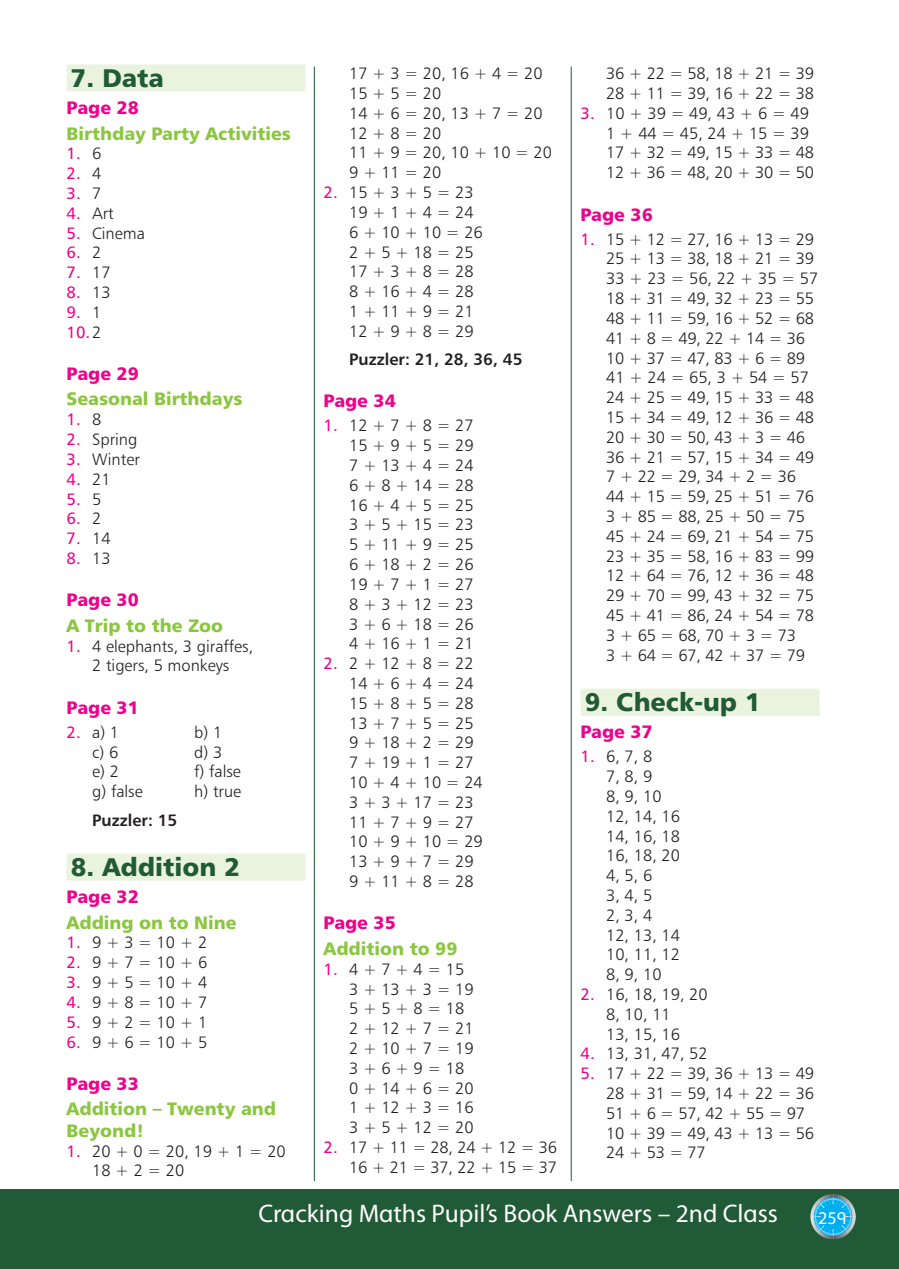
<style>
.page{position:relative;width:899px;height:1269px;background:#fff}
.page>*{position:absolute;margin:0;border:0;box-sizing:border-box;transform-origin:0 0}
.t1{font:25.5px "GHI Myriad";color:#fff}
.Questions_heading{font:25.5px "Humanist 777 BT Black B";color:#205a36}
.t2{font:18px/21.3px "Humanist 777 BT Black B";color:#8bc640}
.Page_no{font:18px "Humanist 777 BT Black B";color:#ed028c}
.Folio{font:18px "GHI Myriad";color:#fff}
.t3{font:16.5px/19.8px "Humanist 777 BT Light B";color:#231f20}
.t4{font:16.5px "Humanist 777 BT Roman B";color:#ed028c}
.t5{font:16.5px "Humanist 777 BT Bold B";color:#231f20}
.s1{font-family:"Humanist 777 BT Light B";color:#231f20}
.s2{font-family:"Humanist 777 BT Roman B";color:#ed028c}
</style>
<div class="page">
<hr style="left:0;top:1189px;width:3px;height:80px;background:#205a36">
<div style="left:3px;top:1189px;width:896px;height:80px;background:#205a36"></div>
<svg style="left:810px;top:1194px;width:45px;height:45px"></svg>
<hr style="left:314px;top:67px;width:1px;height:1114px;background:#205a36">
<hr style="left:571px;top:67px;width:1px;height:1114px;background:#205a36">
<div style="left:67px;top:64px;width:239px;height:27px;background:#eaf3de"></div>
<div style="left:67px;top:853px;width:239px;height:27px;background:#eaf3de"></div>
<div style="left:580px;top:688px;width:239px;height:27px;background:#eaf3de"></div>
<p class="Questions_heading" style="left:71px;top:62px;width:95px">7. Data</p>
<p class="Page_no" style="left:67px;top:96px;width:74px">Page 28</p>
<p class="t2" style="left:67px;top:122px;width:226px">Birthday Party Activities</p>
<p class="t4" style="left:67px;top:143px;width:36px">1. <span class="s1">6</span></p>
<p class="t4" style="left:67px;top:163px;width:36px">2. <span class="s1">4</span></p>
<p class="t4" style="left:67px;top:183px;width:36px">3. <span class="s1">7</span></p>
<p class="t3" style="left:67px;top:203px;width:49px"><span class="s2">4.</span> Art</p>
<p class="t3" style="left:67px;top:223px;width:80px"><span class="s2">5.</span> Cinema</p>
<p class="t4" style="left:67px;top:242px;width:36px">6. <span class="s1">2</span></p>
<p class="t4" style="left:67px;top:262px;width:45px">7. <span class="s1">17</span></p>
<p class="t4" style="left:67px;top:282px;width:45px">8. <span class="s1">13</span></p>
<p class="t4" style="left:67px;top:302px;width:36px">9. <span class="s1">1</span></p>
<p class="t4" style="left:67px;top:321px;width:36px">10.<span class="s1">2</span></p>
<p class="Page_no" style="left:67px;top:362px;width:74px">Page 29</p>
<p class="t2" style="left:67px;top:388px;width:177px">Seasonal Birthdays</p>
<p class="t4" style="left:67px;top:409px;width:36px">1. <span class="s1">8</span></p>
<p class="t3" style="left:67px;top:429px;width:72px"><span class="s2">2.</span> Spring</p>
<p class="t3" style="left:67px;top:449px;width:75px"><span class="s2">3.</span> Winter</p>
<p class="t4" style="left:67px;top:469px;width:45px">4. <span class="s1">21</span></p>
<p class="t4" style="left:67px;top:488px;width:36px">5. <span class="s1">5</span></p>
<p class="t4" style="left:67px;top:508px;width:36px">6. <span class="s1">2</span></p>
<p class="t4" style="left:67px;top:528px;width:45px">7. <span class="s1">14</span></p>
<p class="t4" style="left:67px;top:548px;width:45px">8. <span class="s1">13</span></p>
<p class="Page_no" style="left:67px;top:588px;width:74px">Page 30</p>
<p class="t2" style="left:67px;top:614px;width:158px">A Trip to the Zoo</p>
<p class="t3" style="left:67px;top:636px;width:188px;text-align:center"><span class="s2">1.</span> 4 elephants, 3 giraffes,<br>2 tigers, 5 monkeys</p>
<p class="Page_no" style="left:67px;top:696px;width:74px">Page 31</p>
<p class="t3" style="left:67px;top:722px;width:54px"><span class="s2">2.</span> a) 1</p>
<p class="t3" style="left:194px;top:722px;width:30px">b) 1</p>
<p class="t3" style="left:92px;top:741px;width:28px">c) 6</p>
<p class="t3" style="left:194px;top:741px;width:30px">d) 3</p>
<p class="t3" style="left:92px;top:761px;width:28px">e) 2</p>
<p class="t3" style="left:194px;top:761px;width:48px">f) false</p>
<p class="t3" style="left:92px;top:781px;width:52px">g) false</p>
<p class="t3" style="left:194px;top:781px;width:48px">h) true</p>
<p class="t5" style="left:92px;top:809px;width:87px">Puzzler: 15</p>
<p class="Questions_heading" style="left:71px;top:851px;width:171px">8. Addition 2</p>
<p class="Page_no" style="left:67px;top:885px;width:74px">Page 32</p>
<p class="t2" style="left:67px;top:911px;width:171px">Adding on to Nine</p>
<p class="t3" style="left:67px;top:932px;width:142px"><span class="s2">1.</span> 9 + 3 = 10 + 2</p>
<p class="t3" style="left:67px;top:952px;width:142px"><span class="s2">2.</span> 9 + 7 = 10 + 6</p>
<p class="t3" style="left:67px;top:972px;width:142px"><span class="s2">3.</span> 9 + 5 = 10 + 4</p>
<p class="t3" style="left:67px;top:992px;width:142px"><span class="s2">4.</span> 9 + 8 = 10 + 7</p>
<p class="t3" style="left:67px;top:1011px;width:142px"><span class="s2">5.</span> 9 + 2 = 10 + 1</p>
<p class="t3" style="left:67px;top:1031px;width:142px"><span class="s2">6.</span> 9 + 6 = 10 + 5</p>
<p class="Page_no" style="left:67px;top:1072px;width:74px">Page 33</p>
<p class="t2" style="left:67px;top:1098px;width:211px">Addition – Twenty and<br>Beyond!</p>
<p class="t3" style="left:92px;top:1140px;width:195px;text-indent:-26px"><span class="s2">1.</span> 20 + 0 = 20, 19 + 1 = 20<br>18 + 2 = 20</p>
<p class="t3" style="left:349px;top:63px;width:195px">17 + 3 = 20, 16 + 4 = 20<br>15 + 5 = 20</p>
<p class="t3" style="left:349px;top:103px;width:195px">14 + 6 = 20, 13 + 7 = 20<br>12 + 8 = 20</p>
<p class="t3" style="left:349px;top:143px;width:204px">11 + 9 = 20, 10 + 10 = 20<br>9 + 11 = 20</p>
<p class="t3" style="left:349px;top:182px;width:135px;text-indent:-26px"><span class="s2">2.</span> 15 + 3 + 5 = 23<br>19 + 1 + 4 = 24<br>6 + 10 + 10 = 26<br>2 + 5 + 18 = 25</p>
<p class="t3" style="left:349px;top:261px;width:126px;text-align:justify">17 + 3 + 8 = 28<br>8 + 16 + 4 = 28<br>1 + 11 + 9 = 21<br>12 + 9 + 8 = 29</p>
<p class="t5" style="left:349px;top:349px;width:175px">Puzzler: 21, 28, 36, 45</p>
<p class="Page_no" style="left:324px;top:389px;width:74px">Page 34</p>
<p class="t3" style="left:349px;top:415px;width:126px;text-align:justify;text-indent:-26px"><span class="s2">1.</span> 12 + 7 + 8 = 27<br>15 + 9 + 5 = 29<br>7 + 13 + 4 = 24<br>6 + 8 + 14 = 28</p>
<p class="t3" style="left:349px;top:495px;width:126px;text-align:justify">16 + 4 + 5 = 25<br>3 + 5 + 15 = 23<br>5 + 11 + 9 = 25<br>6 + 18 + 2 = 26</p>
<p class="t3" style="left:349px;top:574px;width:126px">19 + 7 + 1 = 27</p>
<p class="t3" style="left:349px;top:594px;width:126px;text-align:justify">8 + 3 + 12 = 23<br>3 + 6 + 18 = 26<br>4 + 16 + 1 = 21</p>
<p class="t3" style="left:349px;top:653px;width:126px;text-align:justify;text-indent:-26px"><span class="s2">2.</span> 2 + 12 + 8 = 22<br>14 + 6 + 4 = 24<br>15 + 8 + 5 = 28</p>
<p class="t3" style="left:349px;top:712px;width:126px;text-align:justify">13 + 7 + 5 = 25<br>9 + 18 + 2 = 29<br>7 + 19 + 1 = 27</p>
<p class="t3" style="left:349px;top:772px;width:135px">10 + 4 + 10 = 24<br>3 + 3 + 17 = 23<br>11 + 7 + 9 = 27</p>
<p class="t3" style="left:349px;top:831px;width:135px">10 + 9 + 10 = 29<br>13 + 9 + 7 = 29<br>9 + 11 + 8 = 28</p>
<p class="Page_no" style="left:324px;top:911px;width:74px">Page 35</p>
<p class="t2" style="left:324px;top:937px;width:135px">Addition to 99</p>
<p class="t3" style="left:349px;top:958px;width:126px;text-indent:-26px"><span class="s2">1.</span> 4 + 7 + 4 = 15<br>3 + 13 + 3 = 19<br>5 + 5 + 8 = 18</p>
<p class="t3" style="left:349px;top:1018px;width:126px;text-align:justify">2 + 12 + 7 = 21<br>2 + 10 + 7 = 19<br>3 + 6 + 9 = 18</p>
<p class="t3" style="left:349px;top:1077px;width:126px;text-align:justify">0 + 14 + 6 = 20<br>1 + 12 + 3 = 16<br>3 + 5 + 12 = 20</p>
<p class="t3" style="left:324px;top:1137px;width:235px;text-align:right"><span class="s2">2.</span> 17 + 11 = 28, 24 + 12 = 36<br>16 + 21 = 37, 22 + 15 = 37</p>
<p class="t3" style="left:606px;top:63px;width:209px">36 + 22 = 58, 18 + 21 = 39<br>28 + 11 = 39, 16 + 22 = 38</p>
<p class="t3" style="left:580px;top:103px;width:230px;text-align:right"><span class="s2">3.</span> 10 + 39 = 49, 43 + 6 = 49<br>1 + 44 = 45, 24 + 15 = 39</p>
<p class="t3" style="left:606px;top:143px;width:209px">17 + 32 = 49, 15 + 33 = 48<br>12 + 36 = 48, 20 + 30 = 50</p>
<p class="Page_no" style="left:580px;top:203px;width:74px">Page 36</p>
<p class="t3" style="left:606px;top:229px;width:214px;text-indent:-26px"><span class="s2">1.</span> 15 + 12 = 27, 16 + 13 = 29<br>25 + 13 = 38, 18 + 21 = 39<br>33 + 23 = 56, 22 + 35 = 57</p>
<p class="t3" style="left:606px;top:288px;width:209px">18 + 31 = 49, 32 + 23 = 55<br>48 + 11 = 59, 16 + 52 = 68<br>41 + 8 = 49, 22 + 14 = 36<br>10 + 37 = 47, 83 + 6 = 89</p>
<p class="t3" style="left:606px;top:367px;width:209px">41 + 24 = 65, 3 + 54 = 57<br>24 + 25 = 49, 15 + 33 = 48<br>15 + 34 = 49, 12 + 36 = 48<br>20 + 30 = 50, 43 + 3 = 46</p>
<p class="t3" style="left:606px;top:447px;width:209px">36 + 21 = 57, 15 + 34 = 49<br>7 + 22 = 29, 34 + 2 = 36<br>44 + 15 = 59, 25 + 51 = 76<br>3 + 85 = 88, 25 + 50 = 75</p>
<p class="t3" style="left:606px;top:526px;width:209px;text-align:justify">45 + 24 = 69, 21 + 54 = 75<br>23 + 35 = 58, 16 + 83 = 99<br>12 + 64 = 76, 12 + 36 = 48<br>29 + 70 = 99, 43 + 32 = 75</p>
<p class="t3" style="left:606px;top:605px;width:209px">45 + 41 = 86, 24 + 54 = 78<br>3 + 65 = 68, 70 + 3 = 73<br>3 + 64 = 67, 42 + 37 = 79</p>
<p class="Questions_heading" style="left:585px;top:686px;width:178px">9. Check-up 1</p>
<p class="Page_no" style="left:580px;top:720px;width:74px">Page 37</p>
<p class="t3" style="left:580px;top:746px;width:73px"><span class="s2">1.</span> 6, 7, 8</p>
<p class="t3" style="left:606px;top:766px;width:48px">7, 8, 9</p>
<p class="t3" style="left:606px;top:786px;width:57px">8, 9, 10</p>
<p class="t3" style="left:606px;top:806px;width:75px">12, 14, 16</p>
<p class="t3" style="left:606px;top:825px;width:75px">14, 16, 18</p>
<p class="t3" style="left:606px;top:845px;width:75px">16, 18, 20</p>
<p class="t3" style="left:606px;top:865px;width:48px">4, 5, 6</p>
<p class="t3" style="left:606px;top:885px;width:48px">3, 4, 5</p>
<p class="t3" style="left:606px;top:905px;width:48px">2, 3, 4</p>
<p class="t3" style="left:606px;top:924px;width:75px">12, 13, 14</p>
<p class="t3" style="left:606px;top:944px;width:75px">10, 11, 12</p>
<p class="t3" style="left:606px;top:964px;width:57px">8, 9, 10</p>
<p class="t3" style="left:580px;top:984px;width:129px"><span class="s2">2.</span> 16, 18, 19, 20</p>
<p class="t3" style="left:606px;top:1004px;width:66px">8, 10, 11</p>
<p class="t3" style="left:606px;top:1023px;width:75px">13, 15, 16</p>
<p class="t3" style="left:580px;top:1043px;width:129px"><span class="s2">4.</span> 13, 31, 47, 52</p>
<p class="t3" style="left:606px;top:1063px;width:209px;text-indent:-26px"><span class="s2">5.</span> 17 + 22 = 39, 36 + 13 = 49<br>28 + 31 = 59, 14 + 22 = 36<br>51 + 6 = 57, 42 + 55 = 97<br>10 + 39 = 49, 43 + 13 = 56<br>24 + 53 = 77</p>
<h1 class="t1" style="left:258px;top:1200px;width:521px">Cracking Maths Pupil’s Book Answers – 2nd Class</h1>
<p class="Folio" style="left:818px;top:1208px;width:29px">259</p>
</div>
